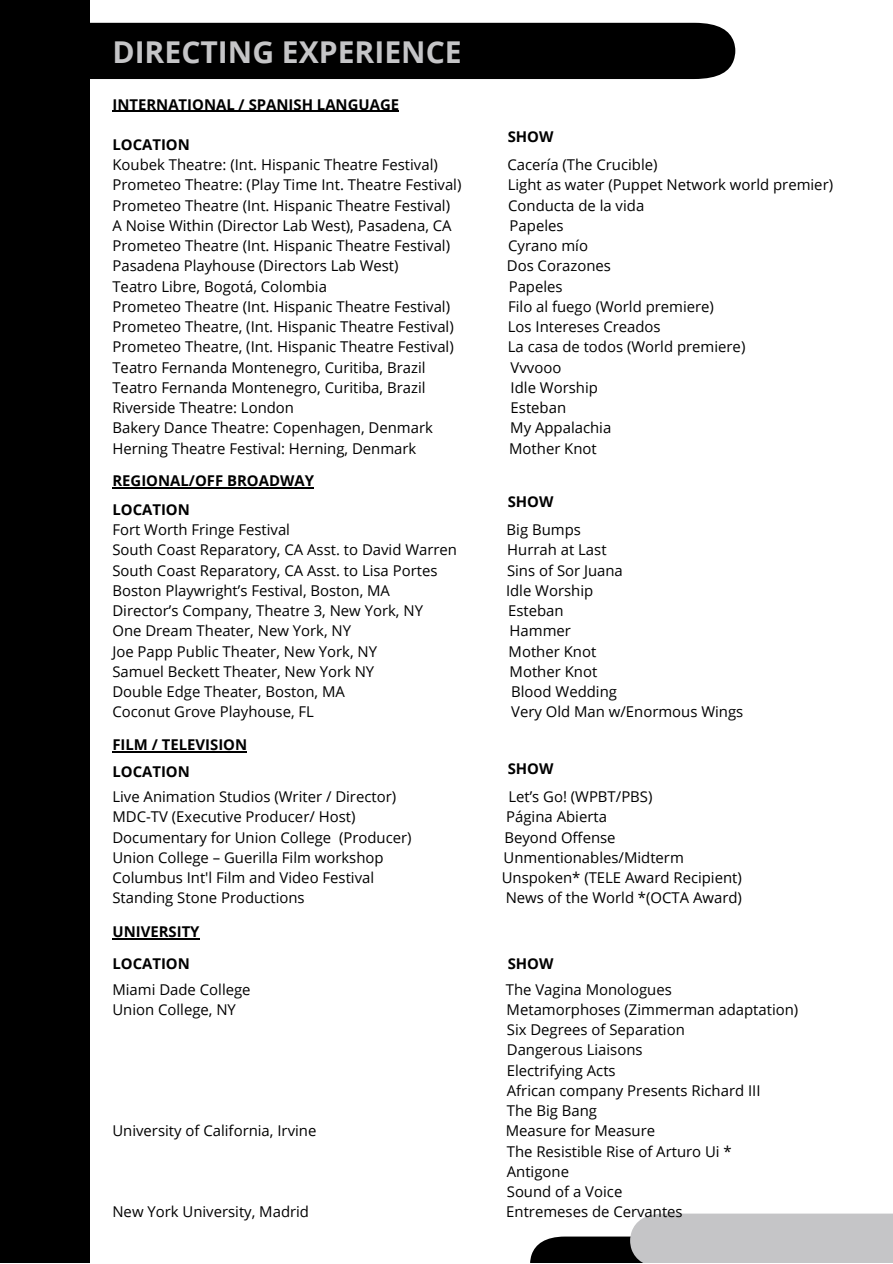
<style>
.page{position:relative;width:893px;height:1264px;background:#fff}
.page>*{position:absolute;margin:0;border:0;box-sizing:border-box;transform-origin:0 0}
.t1{font:700 30.15px "Open Sans";color:#c5c5c7}
.t2{font:14.85px/20.2px "Open Sans";color:#000}
.t3{font:700 14.85px "Open Sans";color:#000}
</style>
<div class="page">
<div style="left:89px;top:23px;width:646px;height:56px;background:#000"></div>
<div style="left:0;top:0;width:89px;height:1262px;background:#000"></div>
<hr style="left:112px;top:111px;width:287px;height:1px;background:#000">
<hr style="left:112px;top:487px;width:202px;height:1px;background:#000">
<hr style="left:112px;top:751px;width:135px;height:1px;background:#000">
<hr style="left:112px;top:938px;width:87px;height:1px;background:#000">
<svg style="left:530px;top:1213px;width:362px;height:49px"></svg>
<h1 class="t1" style="left:112px;top:31px;width:351px">DIRECTING EXPERIENCE</h1>
<p class="t3" style="left:112px;top:94px;width:288px">INTERNATIONAL / SPANISH LANGUAGE</p>
<p class="t3" style="left:112px;top:134px;width:79px">LOCATION</p>
<p class="t3" style="left:507px;top:126px;width:47px">SHOW</p>
<p class="t2" style="left:112px;top:154px;width:327px">Koubek Theatre: (Int. Hispanic Theatre Festival)</p>
<p class="t2" style="left:507px;top:154px;width:152px">Cacería (The Crucible)</p>
<p class="t2" style="left:112px;top:174px;width:350px">Prometeo Theatre: (Play Time Int. Theatre Festival)</p>
<p class="t2" style="left:508px;top:174px;width:327px">Light as water (Puppet Network world premier)</p>
<p class="t2" style="left:112px;top:195px;width:339px">Prometeo Theatre (Int. Hispanic Theatre Festival)</p>
<p class="t2" style="left:508px;top:195px;width:138px">Conducta de la vida</p>
<p class="t2" style="left:112px;top:215px;width:341px">A Noise Within (Director Lab West), Pasadena, CA</p>
<p class="t2" style="left:509px;top:215px;width:55px">Papeles</p>
<p class="t2" style="left:112px;top:235px;width:339px">Prometeo Theatre (Int. Hispanic Theatre Festival)</p>
<p class="t2" style="left:508px;top:235px;width:81px">Cyrano mío</p>
<p class="t2" style="left:112px;top:255px;width:287px">Pasadena Playhouse (Directors Lab West)</p>
<p class="t2" style="left:507px;top:255px;width:106px">Dos Corazones</p>
<p class="t2" style="left:112px;top:276px;width:216px">Teatro Libre, Bogotá, Colombia</p>
<p class="t2" style="left:508px;top:276px;width:55px">Papeles</p>
<p class="t2" style="left:112px;top:296px;width:339px">Prometeo Theatre (Int. Hispanic Theatre Festival)</p>
<p class="t2" style="left:508px;top:296px;width:207px">Filo al fuego (World premiere)</p>
<p class="t2" style="left:112px;top:316px;width:343px">Prometeo Theatre, (Int. Hispanic Theatre Festival)</p>
<p class="t2" style="left:508px;top:316px;width:154px">Los Intereses Creados</p>
<p class="t2" style="left:112px;top:336px;width:343px">Prometeo Theatre, (Int. Hispanic Theatre Festival)</p>
<p class="t2" style="left:508px;top:336px;width:239px">La casa de todos (World premiere)</p>
<p class="t2" style="left:112px;top:357px;width:314px">Teatro Fernanda Montenegro, Curitiba, Brazil</p>
<p class="t2" style="left:510px;top:357px;width:52px">Vvvooo</p>
<p class="t2" style="left:112px;top:377px;width:314px">Teatro Fernanda Montenegro, Curitiba, Brazil</p>
<p class="t2" style="left:510px;top:377px;width:89px">Idle Worship</p>
<p class="t2" style="left:112px;top:397px;width:183px">Riverside Theatre: London</p>
<p class="t2" style="left:510px;top:397px;width:57px">Esteban</p>
<p class="t2" style="left:112px;top:417px;width:322px">Bakery Dance Theatre: Copenhagen, Denmark</p>
<p class="t2" style="left:510px;top:417px;width:102px">My Appalachia</p>
<p class="t2" style="left:112px;top:437px;width:305px">Herning Theatre Festival: Herning, Denmark</p>
<p class="t2" style="left:509px;top:437px;width:89px">Mother Knot</p>
<p class="t3" style="left:112px;top:470px;width:203px">REGIONAL/OFF BROADWAY</p>
<p class="t2" style="left:112px;top:519px;width:179px">Fort Worth Fringe Festival</p>
<p class="t2" style="left:506px;top:519px;width:76px">Big Bumps</p>
<p class="t2" style="left:112px;top:539px;width:346px">South Coast Reparatory, CA Asst. to David Warren</p>
<p class="t2" style="left:507px;top:539px;width:101px">Hurrah at Last</p>
<p class="t2" style="left:112px;top:559px;width:326px">South Coast Reparatory, CA Asst. to Lisa Portes</p>
<p class="t2" style="left:507px;top:559px;width:117px">Sins of Sor Juana</p>
<p class="t2" style="left:112px;top:580px;width:279px">Boston Playwright’s Festival, Boston, MA</p>
<p class="t2" style="left:506px;top:580px;width:89px">Idle Worship</p>
<p class="t2" style="left:112px;top:600px;width:312px">Director’s Company, Theatre 3, New York, NY</p>
<p class="t2" style="left:508px;top:600px;width:57px">Esteban</p>
<p class="t2" style="left:112px;top:620px;width:240px">One Dream Theater, New York, NY</p>
<p class="t2" style="left:509px;top:620px;width:63px">Hammer</p>
<p class="t2" style="left:112px;top:640px;width:266px">Joe Papp Public Theater, New York, NY</p>
<p class="t2" style="left:508px;top:640px;width:89px">Mother Knot</p>
<p class="t2" style="left:112px;top:661px;width:263px">Samuel Beckett Theater, New York NY</p>
<p class="t2" style="left:509px;top:661px;width:89px">Mother Knot</p>
<p class="t2" style="left:112px;top:681px;width:234px">Double Edge Theater, Boston, MA</p>
<p class="t2" style="left:511px;top:681px;width:107px">Blood Wedding</p>
<p class="t2" style="left:112px;top:701px;width:203px">Coconut Grove Playhouse, FL</p>
<p class="t2" style="left:511px;top:701px;width:233px">Very Old Man w/Enormous Wings</p>
<p class="t3" style="left:507px;top:491px;width:47px">SHOW</p>
<p class="t3" style="left:112px;top:498px;width:79px">LOCATION</p>
<p class="t3" style="left:112px;top:734px;width:136px">FILM / TELEVISION</p>
<p class="t3" style="left:112px;top:761px;width:79px">LOCATION</p>
<p class="t3" style="left:507px;top:758px;width:47px">SHOW</p>
<p class="t2" style="left:112px;top:786px;width:285px">Live Animation Studios (Writer / Director)</p>
<p class="t2" style="left:508px;top:786px;width:146px">Let’s Go! (WPBT/PBS)</p>
<p class="t2" style="left:112px;top:806px;width:244px">MDC-TV (Executive Producer/ Host)</p>
<p class="t2" style="left:506px;top:806px;width:102px">Página Abierta</p>
<p class="t2" style="left:112px;top:826px;width:300px">Documentary for Union College (Producer)</p>
<p class="t2" style="left:504px;top:826px;width:113px">Beyond Offense</p>
<p class="t2" style="left:112px;top:847px;width:273px">Union College – Guerilla Film workshop</p>
<p class="t2" style="left:503px;top:847px;width:182px">Unmentionables/Midterm</p>
<p class="t2" style="left:112px;top:867px;width:263px">Columbus Int'l Film and Video Festival</p>
<p class="t2" style="left:501px;top:867px;width:241px">Unspoken* (TELE Award Recipient)</p>
<p class="t2" style="left:112px;top:887px;width:194px">Standing Stone Productions</p>
<p class="t2" style="left:505px;top:887px;width:238px">News of the World *(OCTA Award)</p>
<p class="t3" style="left:112px;top:921px;width:89px">UNIVERSITY</p>
<p class="t3" style="left:112px;top:953px;width:79px">LOCATION</p>
<p class="t3" style="left:507px;top:953px;width:47px">SHOW</p>
<p class="t2" style="left:112px;top:978px;width:140px">Miami Dade College</p>
<p class="t2" style="left:505px;top:978px;width:167px">The Vagina Monologues</p>
<p class="t2" style="left:112px;top:998px;width:125px">Union College, NY</p>
<p class="t2" style="left:506px;top:998px;width:293px">Metamorphoses (Zimmerman adaptation)<br>Six Degrees of Separation<br>Dangerous Liaisons<br>Electrifying Acts<br>African company Presents Richard III<br>The Big Bang</p>
<p class="t2" style="left:112px;top:1120px;width:205px">University of California, Irvine</p>
<p class="t2" style="left:506px;top:1120px;width:227px">Measure for Measure<br>The Resistible Rise of Arturo Ui *<br>Antigone<br>Sound of a Voice</p>
<p class="t2" style="left:112px;top:1201px;width:198px">New York University, Madrid</p>
<p class="t2" style="left:506px;top:1201px;width:178px">Entremeses de Cervantes</p>
</div>
